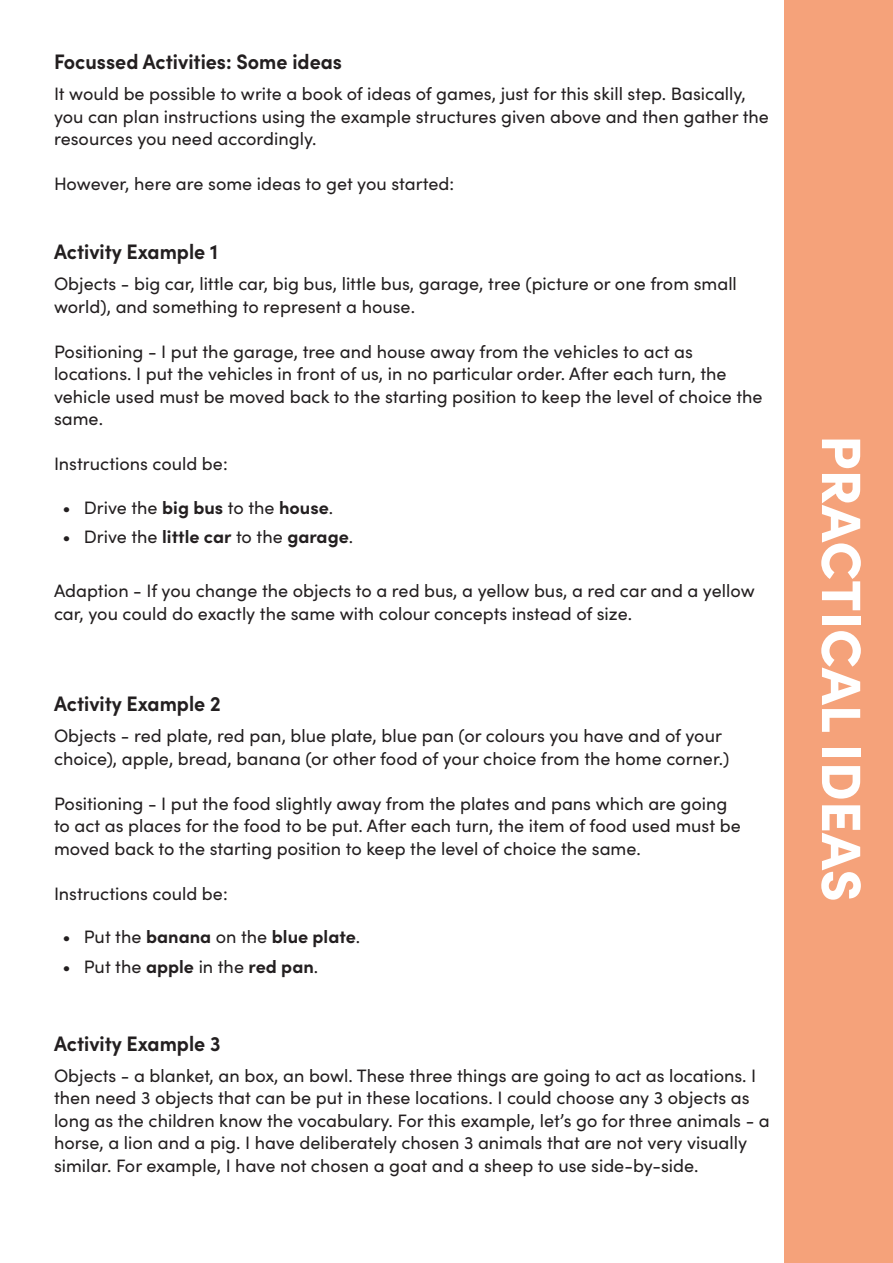
<style>
.page{position:relative;width:893px;height:1263px;background:#fff}
.page>*{position:absolute;margin:0;border:0;box-sizing:border-box;transform-origin:0 0}
.t1{font:900 55.5px "Sofia Pro";color:#fff}
.Sub_Header{font:700 21px "Sofia Pro";color:#231f20;scale:.94 1}
.t2{font:18px/22.5px "Sofia Pro";color:#231f20}
.t3{font:700 18px "Sofia Pro";color:#231f20}
.s1{font-weight:700}
.s2{font-weight:400}
</style>
<div class="page">
<div style="left:784px;top:0;width:109px;height:1263px;background:#f5a27a"></div>
<p class="Sub_Header" style="left:54px;top:46px;width:308px">Focussed Activities: Some ideas</p>
<p class="t2" style="left:54px;top:82px;width:716px">It would be possible to write a book of ideas of games, just for this skill step. Basically, you can plan instructions using the example structures given above and then gather the resources you need accordingly.</p>
<p class="t2" style="left:54px;top:172px;width:402px">However, here are some ideas to get you started:</p>
<p class="Sub_Header" style="left:54px;top:236px;width:176px">Activity Example 1</p>
<p class="t2" style="left:54px;top:272px;width:684px">Objects - big car, little car, big bus, little bus, garage, tree (picture or one from small world), and something to represent a house.</p>
<p class="t2" style="left:54px;top:339px;width:710px">Positioning - I put the garage, tree and house away from the vehicles to act as locations. I put the vehicles in front of us, in no particular order. After each turn, the vehicle used must be moved back to the starting position to keep the level of choice the same.</p>
<p class="t2" style="left:54px;top:452px;width:175px">Instructions could be:</p>
<p class="t2" style="left:63px;top:495px;width:272px">• Drive the <span class="s1">big bus</span> to the <span class="s1">house</span>.</p>
<p class="t2" style="left:63px;top:525px;width:292px">• Drive the <span class="s1">little car</span> to the <span class="s1">garage</span>.</p>
<p class="t2" style="left:54px;top:578px;width:702px">Adaption - If you change the objects to a red bus, a yellow bus, a red car and a yellow car, you could do exactly the same with colour concepts instead of size.</p>
<p class="Sub_Header" style="left:54px;top:688px;width:179px">Activity Example 2</p>
<p class="t2" style="left:54px;top:724px;width:677px">Objects - red plate, red pan, blue plate, blue pan (or colours you have and of your choice), apple, bread, banana (or other food of your choice from the home corner.)</p>
<p class="t2" style="left:54px;top:791px;width:688px">Positioning - I put the food slightly away from the plates and pans which are going to act as places for the food to be put. After each turn, the item of food used must be moved back to the starting position to keep the level of choice the same.</p>
<p class="t2" style="left:54px;top:881px;width:175px">Instructions could be:</p>
<p class="t3" style="left:63px;top:923px;width:299px"><span class="s2">• Put the</span> banana <span class="s2">on the</span> blue plate<span class="s2">.</span></p>
<p class="t2" style="left:63px;top:954px;width:257px">• Put the <span class="s1">apple</span> in the <span class="s1">red pan</span>.</p>
<p class="Sub_Header" style="left:54px;top:1027px;width:179px">Activity Example 3</p>
<p class="t2" style="left:54px;top:1063px;width:717px">Objects - a blanket, an box, an bowl. These three things are going to act as locations. I then need 3 objects that can be put in these locations. I could choose any 3 objects as long as the children know the vocabulary. For this example, let’s go for three animals - a horse, a lion and a pig. I have deliberately chosen 3 animals that are not very visually similar. For example, I have not chosen a goat and a sheep to use side-by-side.</p>
<p class="t1" style="left:885px;top:435px;width:468px;rotate:90deg">PRACTICAL IDEAS</p>
</div>
